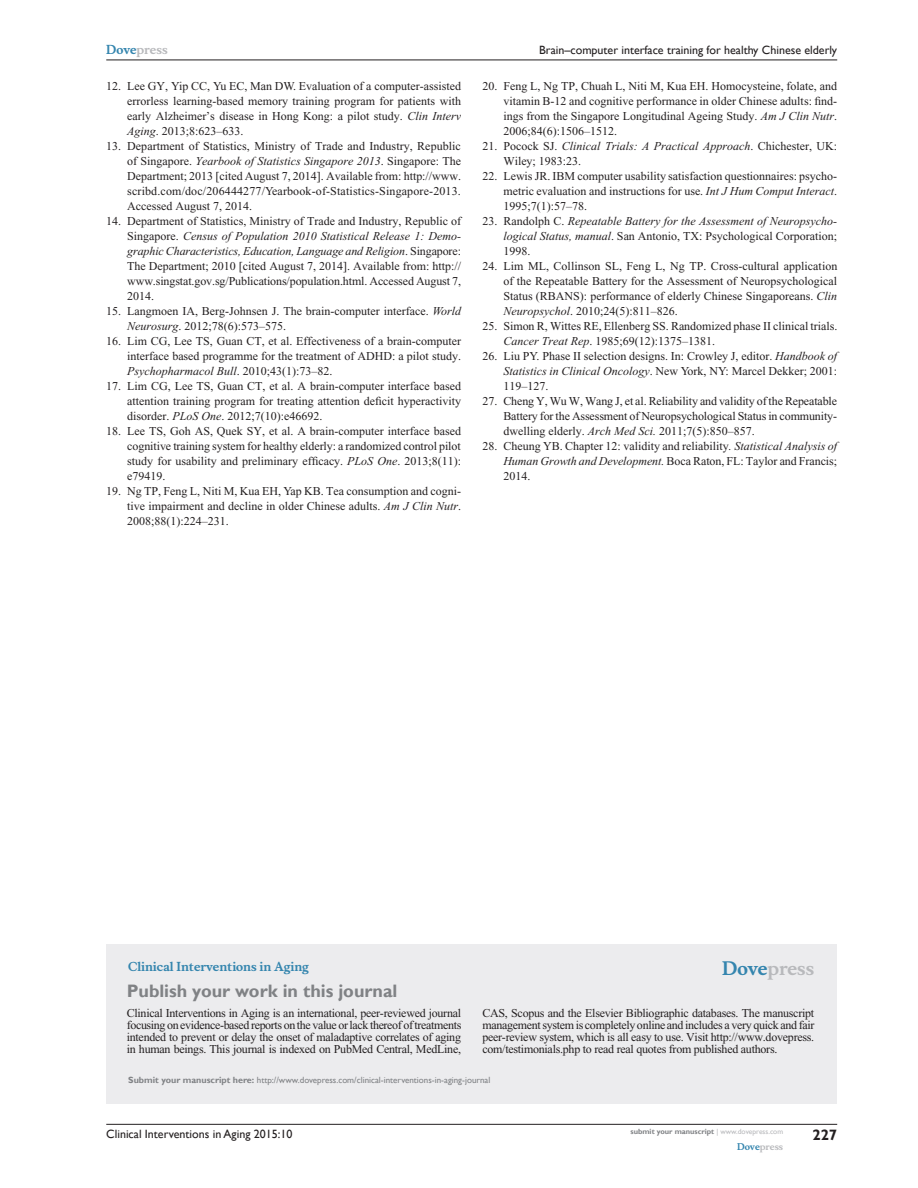
<style>
.page{position:relative;width:918px;height:1188px;background:#fff}
.page>*{position:absolute;margin:0;border:0;box-sizing:border-box;transform-origin:0 0}
.PromBx-H1{font:700 18px "Gill Sans";color:#808285}
.PromBx-Brand{font:700 18px "Musee";color:#b8b9bc}
.t1{font:700 15px "Gill Sans";color:#231f20}
.RefNL2{font:12px/15px "Times New Roman";color:#231f20;text-align:justify}
.PromBx-Tx{font:12px/12px "Times New Roman";letter-spacing:-.02em;color:#231f20;text-align:justify}
.RefNL2-2{font:italic 12px/15px "Times New Roman";color:#231f20;text-align:justify}
.t2{font:12px "Gill Sans";color:#231f20}
.PromBx-JrnlName{font:700 12px "Musee";color:#3485ae}
.t3{font:700 12px "Musee";color:#b8b9bc}
.PromBx-SubmitMssWebA{font:9px "Gill Sans";color:#808285}
.t4{font:700 9px "Musee";color:#b8b9bc}
.t5{font:700 7.5px "Gill Sans";color:#808285}
.s1{color:#3485ae}
.s2{font-style:italic}
.s3{font-style:normal}
.s4{font-weight:700}
.s5{font-weight:400;color:#b8b9bc}
</style>
<div class="page">
<div style="left:106px;top:944px;width:731px;height:159px;background:#ececee"></div>
<hr style="left:106px;top:1124px;width:731px;height:1px;background:#231f20">
<hr style="left:106px;top:60px;width:731px;height:1px;background:#231f20">
<p class="t3" style="left:106px;top:43px;width:63px"><span class="s1">Dove</span>press</p>
<p class="RefNL2" style="left:127px;top:79px;width:335px;text-indent:-21px">12. Lee GY, Yip CC, Yu EC, Man DW. Evaluation of a computer-assisted errorless learning-based memory training program for patients with early Alzheimer’s disease in Hong Kong: a pilot study. <span class="s2">Clin Interv Aging</span>. 2013;8:623–633.</p>
<p class="RefNL2" style="left:127px;top:139px;width:335px;text-indent:-21px">13. Department of Statistics, Ministry of Trade and Industry, Republic of Singapore. <span class="s2">Yearbook of Statistics Singapore 2013</span>. Singapore: The Department; 2013 [cited August 7, 2014]. Available from: http://www. scribd.com/doc/206444277/Yearbook-of-Statistics-Singapore-2013.<br>Accessed August 7, 2014.</p>
<p class="RefNL2" style="left:127px;top:214px;width:335px;text-indent:-21px">14. Department of Statistics, Ministry of Trade and Industry, Republic of Singapore. <span class="s2">Census of Population 2010 Statistical Release 1: Demo&shy;graphic Characteristics, Education, Language and Religion</span>. Singapore:<br>The Department; 2010 [cited August 7, 2014]. Available from: http:// www.singstat.gov.sg/Publications/population.html. Accessed August 7, 2014.</p>
<p class="RefNL2" style="left:127px;top:304px;width:335px;text-indent:-21px">15. Langmoen IA, Berg-Johnsen J. The brain-computer interface. <span class="s2">World<br>Neurosurg</span>. 2012;78(6):573–575.</p>
<p class="RefNL2" style="left:127px;top:334px;width:335px;text-indent:-21px">16. Lim CG, Lee TS, Guan CT, et al. Effectiveness of a brain-computer interface based programme for the treatment of ADHD: a pilot study.<br><span class="s2">Psychopharmacol Bull</span>. 2010;43(1):73–82.</p>
<p class="RefNL2" style="left:127px;top:379px;width:335px;text-indent:-21px">17. Lim CG, Lee TS, Guan CT, et al. A brain-computer interface based attention training program for treating attention deficit hyperactivity disorder. <span class="s2">PLoS One</span>. 2012;7(10):e46692.</p>
<p class="RefNL2" style="left:127px;top:424px;width:335px;text-indent:-21px">18. Lee TS, Goh AS, Quek SY, et al. A brain-computer interface based cognitive training system for healthy elderly: a randomized control pilot study for usability and preliminary efficacy. <span class="s2">PLoS One</span>. 2013;8(11): e79419.</p>
<p class="RefNL2" style="left:127px;top:484px;width:335px;text-indent:-21px">19. Ng TP, Feng L, Niti M, Kua EH, Yap KB. Tea consumption and cogni&shy;tive impairment and decline in older Chinese adults. <span class="s2">Am J Clin Nutr</span>.<br>2008;88(1):224–231.</p>
<p class="t2" style="left:539px;top:43px;width:299px">Brain–computer interface training for healthy Chinese elderly</p>
<p class="RefNL2" style="left:503px;top:79px;width:335px;text-indent:-21px">20. Feng L, Ng TP, Chuah L, Niti M, Kua EH. Homocysteine, folate, and vitamin B-12 and cognitive performance in older Chinese adults: find&shy;ings from the Singapore Longitudinal Ageing Study. <span class="s2">Am J Clin Nutr</span>.<br>2006;84(6):1506–1512.</p>
<p class="RefNL2" style="left:503px;top:139px;width:335px;text-indent:-21px">21. Pocock SJ. <span class="s2">Clinical Trials: A Practical Approach</span>. Chichester, UK:<br>Wiley; 1983:23.</p>
<p class="RefNL2" style="left:503px;top:169px;width:335px;text-indent:-21px">22. Lewis JR. IBM computer usability satisfaction questionnaires: psycho&shy;metric evaluation and instructions for use. <span class="s2">Int J Hum Comput Interact</span>.<br>1995;7(1):57–78.</p>
<p class="RefNL2-2" style="left:503px;top:214px;width:335px;text-indent:-21px"><span class="s3">23. Randolph C.</span> Repeatable Battery for the Assessment of Neuropsycho&shy;logical Status, manual<span class="s3">. San Antonio, TX: Psychological Corporation; 1998.</span></p>
<p class="RefNL2" style="left:503px;top:259px;width:335px;text-indent:-21px">24. Lim ML, Collinson SL, Feng L, Ng TP. Cross-cultural application of the Repeatable Battery for the Assessment of Neuropsychological Status (RBANS): performance of elderly Chinese Singaporeans. <span class="s2">Clin Neuropsychol</span>. 2010;24(5):811–826.</p>
<p class="RefNL2" style="left:503px;top:319px;width:336px;text-indent:-21px">25. Simon R, Wittes RE, Ellenberg SS. Randomized phase II clinical trials.<br><span class="s2">Cancer Treat Rep</span>. 1985;69(12):1375–1381.</p>
<p class="RefNL2" style="left:503px;top:349px;width:335px;text-indent:-21px">26. Liu PY. Phase II selection designs. In: Crowley J, editor. <span class="s2">Handbook of Statistics in Clinical Oncology</span>. New York, NY: Marcel Dekker; 2001:<br>119–127.</p>
<p class="RefNL2" style="left:503px;top:394px;width:335px;text-indent:-21px">27. Cheng Y, Wu W, Wang J, et al. Reliability and validity of the Repeatable Battery for the Assessment of Neuropsychological Status in community&shy;dwelling elderly. <span class="s2">Arch Med Sci.</span> 2011;7(5):850–857.</p>
<p class="RefNL2" style="left:503px;top:439px;width:335px;text-indent:-21px">28. Cheung YB. Chapter 12: validity and reliability<span class="s2">. Statistical Analysis of Human Growth and Development.</span> Boca Raton, FL: Taylor and Francis; 2014.</p>
<p class="PromBx-JrnlName" style="left:128px;top:959px;width:182px">Clinical Interventions in Aging</p>
<p class="PromBx-H1" style="left:127px;top:980px;width:272px">Publish your work in this journal</p>
<p class="PromBx-Brand" style="left:722px;top:958px;width:94px"><span class="s1">Dove</span>press</p>
<p class="PromBx-Tx" style="left:127px;top:1007px;width:336px">Clinical Interventions in Aging is an international, peer-reviewed journal focusing on evidence-based reports on the value or lack thereof of treatments intended to prevent or delay the onset of maladaptive correlates of aging in human beings. This journal is indexed on PubMed Central, MedLine,</p>
<p class="PromBx-Tx" style="left:482px;top:1007px;width:333px">CAS, Scopus and the Elsevier Bibliographic databases. The manuscript management system is completely online and includes a very quick and fair peer-review system, which is all easy to use. Visit http://www.dovepress. com/testimonials.php to read real quotes from published authors.</p>
<p class="PromBx-SubmitMssWebA" style="left:128px;top:1075px;width:364px"><span class="s4">Submit your manuscript here:</span> http://www.dovepress.com/clinical-interventions-in-aging-journal</p>
<p class="t2" style="left:106px;top:1127px;width:188px">Clinical Interventions in Aging 2015:10</p>
<p class="t5" style="left:631px;top:1127px;width:154px">submit your manuscript <span class="s5">| www.dovepress.com</span></p>
<p class="t4" style="left:737px;top:1141px;width:48px"><span class="s1">Dove</span>press</p>
<p class="t1" style="left:812px;top:1126px;width:26px">227</p>
</div>
